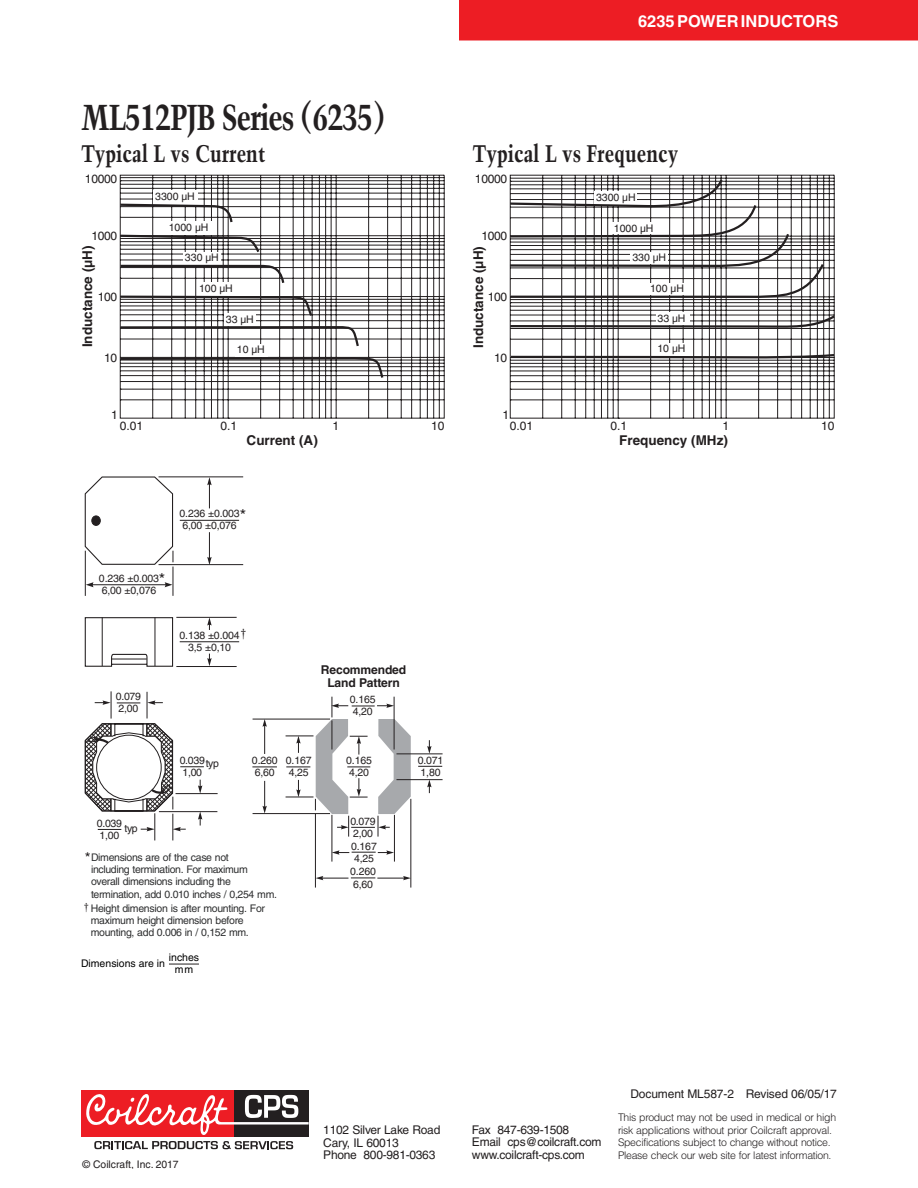
<style>
.page{position:relative;width:918px;height:1188px;background:#fff}
.page>*{position:absolute;margin:0;border:0;box-sizing:border-box;transform-origin:0 0}
.t1{font:700 condensed 36px "Trump Mediaeval";letter-spacing:-.03em;color:#231f20}
.t2{font:700 condensed 24px "Trump Mediaeval";color:#231f20}
.t3{font:700 16.5px "Helvetica";color:#fff}
.t4{font:16.5px "Helvetica";color:#231f20}
.t5{font:15px "Helvetica";color:#231f20}
.t6{font:700 13.5px "Helvetica";color:#231f20}
.t7{font:700 12.15px/13px "Helvetica";letter-spacing:-.015em;color:#231f20;text-align:center}
.t8{font:12px/12.5px "Helvetica";letter-spacing:-.02em;color:#231f20}
.t9{font:700 12px "Koz Min Pro";color:#231f20}
.t10{font:10.5px/12.1px "Helvetica";letter-spacing:-.015em;color:#231f20}
.t11{font:10.5px/12.1px "Helvetica";letter-spacing:-.035em;color:#2d2e2f}
.t12{font:300 10.5px/12.5px "Helvetica";letter-spacing:-.03em;color:#231f20}
.t13{font:10.5px/12px "Helvetica";color:#000;text-align:center}
.s1{font-family:"Koz Min Pro";font-weight:700;color:#231f20}
</style>
<div class="page">
<div style="left:459px;top:0;width:459px;height:40px;background:#ed1d24"></div>
<div style="left:234px;top:1090px;width:75px;height:47px;background:#231f20"></div>
<div style="left:81px;top:1090px;width:153px;height:47px;background:#ed1d24"></div>
<svg style="left:86px;top:1094px;width:223px;height:41px"></svg>
<svg style="left:94px;top:1141px;width:199px;height:8px"></svg>
<svg style="left:509px;top:175px;width:326px;height:244px"></svg>
<svg style="left:509px;top:177px;width:326px;height:182px"></svg>
<svg style="left:119px;top:175px;width:326px;height:244px"></svg>
<div style="left:153px;top:190px;width:45px;height:14px;background:#fff"></div>
<svg style="left:119px;top:202px;width:266px;height:178px"></svg>
<hr style="left:159px;top:564px;width:84px;height:1px;background:#231f20">
<hr style="left:159px;top:476px;width:84px;height:1px;background:#231f20">
<svg style="left:207px;top:477px;width:5px;height:31px"></svg>
<svg style="left:207px;top:532px;width:5px;height:33px"></svg>
<hr style="left:180px;top:520px;width:59px;height:1px;background:#231f20">
<svg style="left:84px;top:617px;width:90px;height:50px"></svg>
<hr style="left:112px;top:659px;width:35px;height:1px;background:#231f20">
<hr style="left:176px;top:617px;width:61px;height:1px;background:#231f20">
<hr style="left:176px;top:666px;width:61px;height:1px;background:#231f20">
<svg style="left:207px;top:617px;width:5px;height:13px"></svg>
<svg style="left:207px;top:654px;width:5px;height:12px"></svg>
<hr style="left:102px;top:617px;width:1px;height:49px;background:#231f20">
<hr style="left:155px;top:617px;width:1px;height:49px;background:#231f20">
<svg style="left:84px;top:476px;width:90px;height:120px"></svg>
<svg style="left:252px;top:767px;width:25px;height:1px"></svg>
<svg style="left:418px;top:766px;width:24px;height:1px"></svg>
<hr style="left:315px;top:814px;width:1px;height:74px;background:#231f20">
<hr style="left:332px;top:815px;width:1px;height:47px;background:#231f20">
<hr style="left:394px;top:815px;width:1px;height:47px;background:#231f20">
<hr style="left:410px;top:799px;width:1px;height:89px;background:#231f20">
<svg style="left:427px;top:780px;width:5px;height:13px"></svg>
<svg style="left:427px;top:740px;width:5px;height:13px"></svg>
<svg style="left:262px;top:781px;width:5px;height:32px"></svg>
<hr style="left:264px;top:724px;width:1px;height:30px;background:#231f20">
<svg style="left:262px;top:720px;width:5px;height:7px"></svg>
<svg style="left:332px;top:850px;width:62px;height:5px"></svg>
<svg style="left:316px;top:876px;width:95px;height:4px"></svg>
<hr style="left:396px;top:753px;width:47px;height:1px;background:#231f20">
<hr style="left:253px;top:719px;width:77px;height:1px;background:#231f20">
<hr style="left:253px;top:813px;width:77px;height:1px;background:#231f20">
<hr style="left:396px;top:779px;width:47px;height:1px;background:#231f20">
<svg style="left:286px;top:697px;width:125px;height:140px"></svg>
<hr style="left:332px;top:720px;width:1px;height:30px;background:#231f20">
<hr style="left:394px;top:697px;width:1px;height:53px;background:#231f20">
<hr style="left:176px;top:793px;width:42px;height:1px;background:#231f20">
<hr style="left:159px;top:811px;width:58px;height:1px;background:#231f20">
<svg style="left:84px;top:691px;width:120px;height:149px"></svg>
<hr style="left:180px;top:641px;width:59px;height:1px;background:#231f20">
<hr style="left:169px;top:964px;width:30px;height:1px;background:#231f20">
<h1 class="t1" style="left:81px;top:94px;width:306px">ML512PJB Series (6235)</h1>
<h3 class="t3" style="left:638px;top:11px;width:202px">6235 POWER INDUCTORS</h3>
<h2 class="t2" style="left:81px;top:138px;width:186px">Typical L vs Current</h2>
<h2 class="t2" style="left:472px;top:138px;width:207px">Typical L vs Frequency</h2>
<p class="t8" style="left:85px;top:173px;width:34px">10000</p>
<p class="t8" style="left:91px;top:229px;width:27px">1000</p>
<p class="t6" style="left:79px;top:347px;width:104px;rotate:-90deg">Inductance (µH)</p>
<p class="t8" style="left:98px;top:290px;width:21px">100</p>
<p class="t8" style="left:104px;top:351px;width:15px">10</p>
<p class="t8" style="left:111px;top:408px;width:8px">1</p>
<p class="t10" style="left:155px;top:190px;width:41px">3300 µH</p>
<p class="t10" style="left:169px;top:222px;width:41px">1000 µH</p>
<p class="t10" style="left:185px;top:251px;width:35px">330 µH</p>
<p class="t10" style="left:199px;top:282px;width:35px">100 µH</p>
<p class="t10" style="left:226px;top:313px;width:30px">33 µH</p>
<p class="t10" style="left:237px;top:344px;width:30px">10 µH</p>
<p class="t8" style="left:120px;top:420px;width:25px">0.01</p>
<p class="t8" style="left:221px;top:420px;width:18px">0.1</p>
<p class="t8" style="left:332px;top:420px;width:8px">1</p>
<p class="t8" style="left:431px;top:420px;width:15px">10</p>
<p class="t6" style="left:247px;top:432px;width:73px">Current (A)</p>
<h3 class="t4" style="left:240px;top:509px;width:8px">*</h3>
<p class="t10" style="left:180px;top:508px;width:62px">0.236 ±0.003<br>6,00 ±0,076</p>
<h3 class="t4" style="left:159px;top:573px;width:8px">*</h3>
<p class="t10" style="left:99px;top:573px;width:62px">0.236 ±0.003<br>6,00 ±0,076</p>
<p class="t9" style="left:238px;top:626px;width:13px">†</p>
<p class="t10" style="left:180px;top:630px;width:62px;text-align:center">0.138 ±0.004<br>3,5 ±0,10</p>
<p class="t10" style="left:116px;top:692px;width:27px">0.079<br>2,00</p>
<p class="t7" style="left:321px;top:663px;width:87px">Recommended<br>Land Pattern</p>
<p class="t10" style="left:350px;top:694px;width:27px">0.165<br>4,20</p>
<p class="t10" style="left:180px;top:755px;width:27px">0.039<br>1,00</p>
<p class="t10" style="left:206px;top:758px;width:15px">typ</p>
<p class="t10" style="left:252px;top:755px;width:27px">0.260<br>6,60</p>
<p class="t10" style="left:286px;top:755px;width:27px">0.167<br>4,25</p>
<p class="t10" style="left:97px;top:818px;width:27px">0.039<br>1,00</p>
<p class="t10" style="left:124px;top:823px;width:15px">typ</p>
<h3 class="t5" style="left:85px;top:852px;width:7px">*</h3>
<p class="t11" style="left:91px;top:852px;width:187px">Dimensions are of the case not<br>including termination. For maximum overall dimensions including the termination, add 0.010 inches / 0,254 mm.</p>
<p class="t11" style="left:91px;top:903px;width:176px;text-indent:-10px"><span class="s1">†</span>Height dimension is after mounting. For maximum height dimension before mounting, add 0.006 in / 0,152 mm.</p>
<p class="t13" style="left:81px;top:957px;width:86px">Dimensions are in</p>
<p class="t13" style="left:169px;top:951px;width:32px">inches mm</p>
<p class="t10" style="left:346px;top:755px;width:27px">0.165<br>4,20</p>
<p class="t10" style="left:350px;top:816px;width:27px">0.079<br>2,00</p>
<p class="t10" style="left:351px;top:841px;width:27px">0.167<br>4,25</p>
<p class="t10" style="left:350px;top:867px;width:27px">0.260<br>6,60</p>
<p class="t10" style="left:418px;top:755px;width:27px">0.071<br>1,80</p>
<p class="t8" style="left:475px;top:173px;width:34px">10000</p>
<p class="t8" style="left:481px;top:229px;width:27px">1000</p>
<p class="t6" style="left:470px;top:348px;width:104px;rotate:-90deg">Inductance (µH)</p>
<p class="t8" style="left:488px;top:290px;width:21px">100</p>
<p class="t8" style="left:494px;top:351px;width:15px">10</p>
<p class="t8" style="left:503px;top:409px;width:8px">1</p>
<p class="t10" style="left:596px;top:191px;width:41px">3300 µH</p>
<p class="t10" style="left:614px;top:222px;width:41px">1000 µH</p>
<p class="t10" style="left:632px;top:252px;width:35px">330 µH</p>
<p class="t10" style="left:650px;top:283px;width:35px">100 µH</p>
<p class="t10" style="left:658px;top:312px;width:30px">33 µH</p>
<p class="t10" style="left:657px;top:343px;width:30px">10 µH</p>
<p class="t8" style="left:510px;top:420px;width:25px">0.01</p>
<p class="t8" style="left:611px;top:420px;width:18px">0.1</p>
<p class="t8" style="left:722px;top:420px;width:8px">1</p>
<p class="t8" style="left:821px;top:420px;width:15px">10</p>
<p class="t6" style="left:619px;top:432px;width:110px">Frequency (MHz)</p>
<p class="t8" style="left:630px;top:1088px;width:208px">Document ML587-2 Revised 06/05/17</p>
<p class="t10" style="left:83px;top:1158px;width:98px">© Coilcraft, Inc. 2017</p>
<p class="t8" style="left:323px;top:1124px;width:119px">1102 Silver Lake Road<br>Cary, IL 60013<br>Phone 800-981-0363</p>
<p class="t8" style="left:472px;top:1123px;width:131px">Fax 847-639-1508<br>Email cps@coilcraft.com www.coilcraft-cps.com</p>
<p class="t12" style="left:618px;top:1111px;width:220px">This product may not be used in medical or high risk applications without prior Coilcraft approval.<br>Specifications subject to change without notice.<br>Please check our web site for latest information.</p>
</div>
